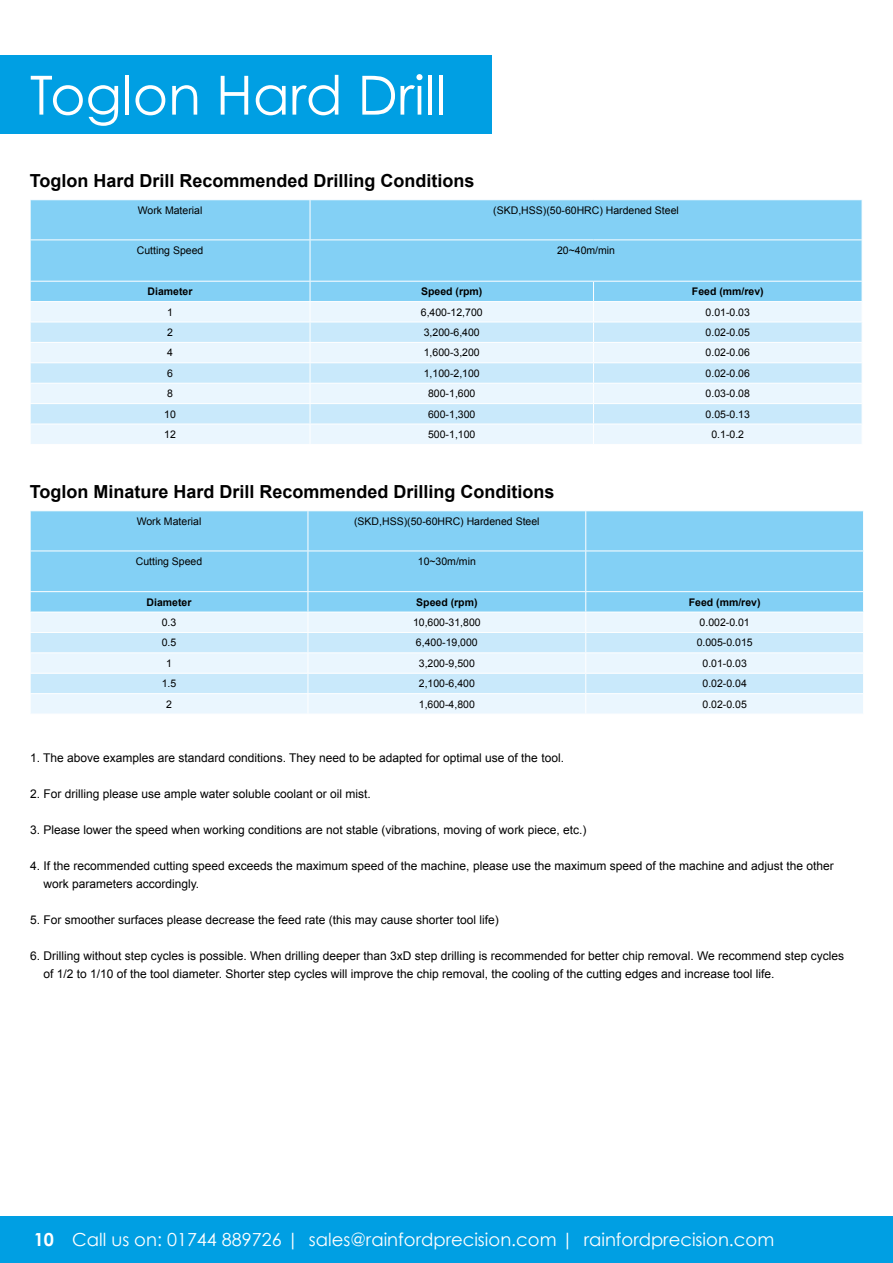
<style>
.page{position:relative;width:893px;height:1263px;background:#fff}
.page>*{position:absolute;margin:0;border:0;box-sizing:border-box;transform-origin:0 0}
.t1{font:54px "Century Gothic";color:#fff}
.t2{font:700 18px "Arial";color:#000}
.t3{font:18px "Century Gothic";color:#fff}
.t4{font:12px/18px "Arial";color:#000}
.t5{font:10.5px "Arial";color:#000}
.t6{font:700 10.5px "Arial";color:#000}
.s1{font-weight:700}
</style>
<div class="page">
<div style="left:0;top:1216px;width:893px;height:47px;background:#009fe3"></div>
<div style="left:0;top:55px;width:492px;height:79px;background:#009fe3"></div>
<div style="left:31px;top:200px;width:831px;height:101px;background:#83d0f5"></div>
<div style="left:31px;top:302px;width:831px;height:142px;background:#eaf6fe"></div>
<svg style="left:31px;top:323px;width:831px;height:101px;background:#d6eefc"></svg>
<hr style="left:310px;top:200px;width:1px;height:39px;background:#fff">
<hr style="left:30px;top:239px;width:280px;height:1px;background:#fff">
<hr style="left:310px;top:239px;width:283px;height:1px;background:#fff">
<hr style="left:310px;top:240px;width:1px;height:41px;background:#fff">
<hr style="left:593px;top:239px;width:269px;height:1px;background:#fff">
<hr style="left:30px;top:281px;width:280px;height:1px;background:#fff">
<hr style="left:310px;top:281px;width:283px;height:1px;background:#fff">
<hr style="left:593px;top:281px;width:269px;height:1px;background:#fff">
<hr style="left:30px;top:322px;width:280px;height:1px;background:#fff">
<hr style="left:310px;top:322px;width:283px;height:1px;background:#fff">
<hr style="left:593px;top:322px;width:269px;height:1px;background:#fff">
<hr style="left:30px;top:342px;width:280px;height:1px;background:#fff">
<hr style="left:310px;top:342px;width:283px;height:1px;background:#fff">
<hr style="left:593px;top:342px;width:269px;height:1px;background:#fff">
<hr style="left:30px;top:362px;width:280px;height:1px;background:#fff">
<hr style="left:310px;top:362px;width:283px;height:1px;background:#fff">
<hr style="left:593px;top:362px;width:269px;height:1px;background:#fff">
<hr style="left:30px;top:383px;width:280px;height:1px;background:#fff">
<hr style="left:310px;top:383px;width:283px;height:1px;background:#fff">
<hr style="left:593px;top:383px;width:269px;height:1px;background:#fff">
<hr style="left:30px;top:403px;width:280px;height:1px;background:#fff">
<hr style="left:310px;top:403px;width:283px;height:1px;background:#fff">
<hr style="left:593px;top:403px;width:269px;height:1px;background:#fff">
<hr style="left:30px;top:424px;width:280px;height:1px;background:#fff">
<svg style="left:30px;top:282px;width:1px;height:142px"></svg>
<hr style="left:310px;top:424px;width:283px;height:1px;background:#fff">
<svg style="left:310px;top:282px;width:1px;height:162px"></svg>
<hr style="left:593px;top:424px;width:269px;height:1px;background:#fff">
<svg style="left:593px;top:282px;width:1px;height:162px"></svg>
<div style="left:31px;top:511px;width:832px;height:101px;background:#83d0f5"></div>
<div style="left:31px;top:613px;width:832px;height:101px;background:#eaf6fe"></div>
<svg style="left:31px;top:633px;width:832px;height:60px;background:#d4edfc"></svg>
<hr style="left:308px;top:511px;width:1px;height:40px;background:#fff">
<hr style="left:585px;top:511px;width:1px;height:40px;background:#fff">
<hr style="left:30px;top:551px;width:278px;height:1px;background:#fff">
<hr style="left:308px;top:551px;width:278px;height:1px;background:#fff">
<hr style="left:308px;top:551px;width:1px;height:40px;background:#fff">
<hr style="left:586px;top:551px;width:278px;height:1px;background:#fff">
<hr style="left:585px;top:551px;width:1px;height:40px;background:#fff">
<hr style="left:30px;top:591px;width:278px;height:1px;background:#fff">
<hr style="left:308px;top:591px;width:278px;height:1px;background:#fff">
<hr style="left:586px;top:591px;width:278px;height:1px;background:#fff">
<hr style="left:30px;top:632px;width:278px;height:1px;background:#fff">
<hr style="left:308px;top:632px;width:278px;height:1px;background:#fff">
<hr style="left:586px;top:632px;width:278px;height:1px;background:#fff">
<hr style="left:30px;top:652px;width:278px;height:1px;background:#fff">
<hr style="left:308px;top:652px;width:278px;height:1px;background:#fff">
<hr style="left:586px;top:652px;width:278px;height:1px;background:#fff">
<hr style="left:30px;top:673px;width:278px;height:1px;background:#fff">
<hr style="left:308px;top:673px;width:278px;height:1px;background:#fff">
<hr style="left:586px;top:673px;width:278px;height:1px;background:#fff">
<hr style="left:30px;top:693px;width:278px;height:1px;background:#fff">
<svg style="left:30px;top:592px;width:1px;height:101px"></svg>
<hr style="left:308px;top:693px;width:278px;height:1px;background:#fff">
<svg style="left:308px;top:592px;width:1px;height:122px"></svg>
<hr style="left:586px;top:693px;width:278px;height:1px;background:#fff">
<svg style="left:585px;top:592px;width:1px;height:122px"></svg>
<h1 class="t1" style="left:30px;top:62px;width:418px">Toglon Hard Drill</h1>
<h2 class="t2" style="left:30px;top:169px;width:446px">Toglon Hard Drill Recommended Drilling Conditions</h2>
<p class="t5" style="left:138px;top:203px;width:66px">Work Material</p>
<p class="t5" style="left:493px;top:203px;width:187px">(SKD,HSS)(50-60HRC) Hardened Steel</p>
<p class="t5" style="left:137px;top:243px;width:68px">Cutting Speed</p>
<p class="t5" style="left:557px;top:243px;width:60px">20~40m/min</p>
<p class="t6" style="left:148px;top:285px;width:46px">Diameter</p>
<p class="t6" style="left:421px;top:285px;width:63px">Speed (rpm)</p>
<p class="t6" style="left:692px;top:285px;width:73px">Feed (mm/rev)</p>
<p class="t5" style="left:167px;top:305px;width:7px">1</p>
<p class="t5" style="left:421px;top:305px;width:63px">6,400-12,700</p>
<p class="t5" style="left:706px;top:305px;width:46px">0.01-0.03</p>
<p class="t5" style="left:167px;top:325px;width:7px">2</p>
<p class="t5" style="left:424px;top:325px;width:58px">3,200-6,400</p>
<p class="t5" style="left:706px;top:325px;width:46px">0.02-0.05</p>
<p class="t5" style="left:167px;top:346px;width:7px">4</p>
<p class="t5" style="left:424px;top:346px;width:58px">1,600-3,200</p>
<p class="t5" style="left:706px;top:346px;width:46px">0.02-0.06</p>
<p class="t5" style="left:167px;top:366px;width:7px">6</p>
<p class="t5" style="left:424px;top:366px;width:58px">1,100-2,100</p>
<p class="t5" style="left:706px;top:366px;width:46px">0.02-0.06</p>
<p class="t5" style="left:167px;top:387px;width:7px">8</p>
<p class="t5" style="left:428px;top:387px;width:49px">800-1,600</p>
<p class="t5" style="left:706px;top:387px;width:46px">0.03-0.08</p>
<p class="t5" style="left:164px;top:407px;width:13px">10</p>
<p class="t5" style="left:428px;top:407px;width:49px">600-1,300</p>
<p class="t5" style="left:706px;top:407px;width:46px">0.05-0.13</p>
<p class="t5" style="left:164px;top:427px;width:13px">12</p>
<p class="t5" style="left:428px;top:427px;width:49px">500-1,100</p>
<p class="t5" style="left:711px;top:427px;width:34px">0.1-0.2</p>
<h2 class="t2" style="left:30px;top:480px;width:526px">Toglon Minature Hard Drill Recommended Drilling Conditions</h2>
<p class="t5" style="left:137px;top:514px;width:66px">Work Material</p>
<p class="t5" style="left:354px;top:514px;width:187px">(SKD,HSS)(50-60HRC) Hardened Steel</p>
<p class="t5" style="left:136px;top:554px;width:68px">Cutting Speed</p>
<p class="t5" style="left:418px;top:554px;width:60px">10~30m/min</p>
<p class="t6" style="left:147px;top:595px;width:46px">Diameter</p>
<p class="t6" style="left:416px;top:595px;width:63px">Speed (rpm)</p>
<p class="t6" style="left:689px;top:595px;width:73px">Feed (mm/rev)</p>
<p class="t5" style="left:162px;top:615px;width:16px">0.3</p>
<p class="t5" style="left:413px;top:615px;width:69px">10,600-31,800</p>
<p class="t5" style="left:700px;top:615px;width:52px">0.002-0.01</p>
<p class="t5" style="left:162px;top:636px;width:16px">0.5</p>
<p class="t5" style="left:416px;top:636px;width:63px">6,400-19,000</p>
<p class="t5" style="left:697px;top:636px;width:58px">0.005-0.015</p>
<p class="t5" style="left:166px;top:656px;width:7px">1</p>
<p class="t5" style="left:419px;top:656px;width:58px">3,200-9,500</p>
<p class="t5" style="left:702px;top:656px;width:46px">0.01-0.03</p>
<p class="t5" style="left:162px;top:677px;width:16px">1.5</p>
<p class="t5" style="left:419px;top:677px;width:58px">2,100-6,400</p>
<p class="t5" style="left:702px;top:677px;width:46px">0.02-0.04</p>
<p class="t5" style="left:166px;top:697px;width:7px">2</p>
<p class="t5" style="left:419px;top:697px;width:58px">1,600-4,800</p>
<p class="t5" style="left:702px;top:697px;width:46px">0.02-0.05</p>
<p class="t4" style="left:30px;top:749px;width:535px">1. The above examples are standard conditions. They need to be adapted for optimal use of the tool.</p>
<p class="t4" style="left:30px;top:785px;width:342px">2. For drilling please use ample water soluble coolant or oil mist.</p>
<p class="t4" style="left:30px;top:821px;width:558px">3. Please lower the speed when working conditions are not stable (vibrations, moving of work piece, etc.)</p>
<p class="t4" style="left:43px;top:857px;width:792px;text-indent:-13px">4. If the recommended cutting speed exceeds the maximum speed of the machine, please use the maximum speed of the machine and adjust the other work parameters accordingly.</p>
<p class="t4" style="left:30px;top:911px;width:470px">5. For smoother surfaces please decrease the feed rate (this may cause shorter tool life)</p>
<p class="t4" style="left:43px;top:947px;width:802px;text-indent:-13px">6. Drilling without step cycles is possible. When drilling deeper than 3xD step drilling is recommended for better chip removal. We recommend step cycles of 1/2 to 1/10 of the tool diameter. Shorter step cycles will improve the chip removal, the cooling of the cutting edges and increase tool life.</p>
<h2 class="t3" style="left:34px;top:1228px;width:742px"><span class="s1">10</span> Call us on: 01744 889726 | sales@rainfordprecision.com | rainfordprecision.com</h2>
</div>
